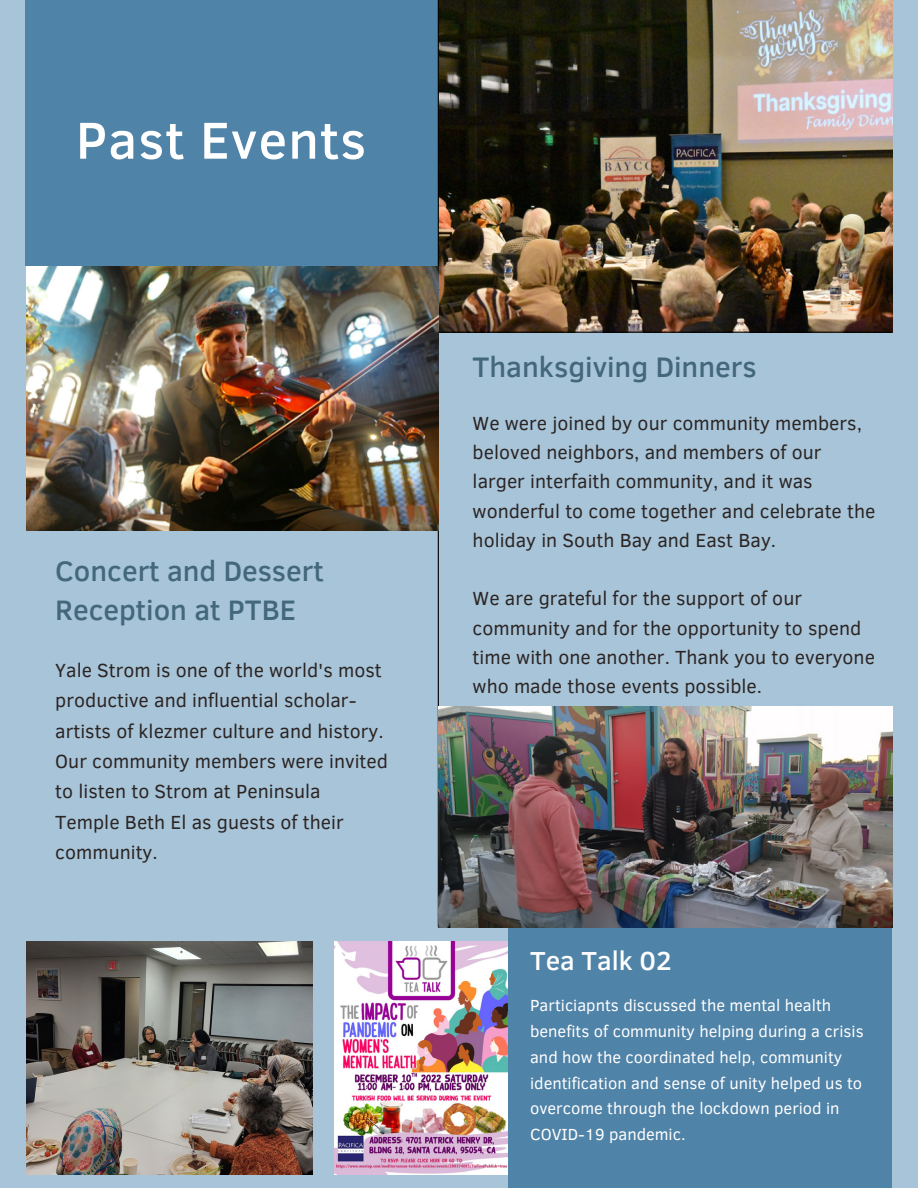
<style>
.page{position:relative;width:918px;height:1188px;background:#a8c4d8}
.page>*{position:absolute;margin:0;border:0;box-sizing:border-box;transform-origin:0 0}
.t1{font:500 52.95px "Clear Sans";letter-spacing:.02em;color:#fff}
.t2{font:500 28.95px/39.3px "Clear Sans";color:#43677b}
.t3{font:500 26.7px "Clear Sans";color:#fffefe}
.t4{font:19.5px/29.2px "Clear Sans";color:#2b2524}
.t5{font:16.5px/25.8px "Clear Sans";color:#fffefe}
</style>
<div class="page">
<div style="left:508px;top:927px;width:384px;height:261px;background:#4f83a8"></div>
<div style="left:25px;top:0;width:413px;height:266px;background:#4f83a8"></div>
<img style="left:439px;top:0;width:453px;height:332px">
<hr style="left:438px;top:332px;width:453px;height:1px;background:#000">
<hr style="left:438px;top:0;width:1px;height:927px;background:#000">
<img style="left:27px;top:266px;width:411px;height:265px">
<img style="left:335px;top:941px;width:172px;height:233px">
<img style="left:439px;top:707px;width:453px;height:220px">
<img style="left:27px;top:941px;width:285px;height:233px">
<h1 class="t1" style="left:76px;top:102px;width:292px">Past Events</h1>
<h2 class="t2" style="left:55px;top:549px;width:270px">Concert and Dessert<br>Reception at PTBE</h2>
<p class="t4" style="left:55px;top:654px;width:334px;line-height:30.3px">Yale Strom is one of the world's most productive and influential scholar&shy;artists of klezmer culture and history.<br>Our community members were invited to listen to Strom at Peninsula<br>Temple Beth El as guests of their community.</p>
<h2 class="t2" style="left:473px;top:346px;width:286px">Thanksgiving Dinners</h2>
<p class="t4" style="left:473px;top:407px;width:404px">We were joined by our community members, beloved neighbors, and members of our larger interfaith community, and it was wonderful to come together and celebrate the holiday in South Bay and East Bay.</p>
<p class="t4" style="left:473px;top:583px;width:404px">We are grateful for the support of our community and for the opportunity to spend time with one another. Thank you to everyone who made those events possible.</p>
<h3 class="t3" style="left:530px;top:941px;width:143px">Tea Talk 02</h3>
<p class="t5" style="left:530px;top:991px;width:335px">Particiapnts discussed the mental health benefits of community helping during a crisis and how the coordinated help, community identification and sense of unity helped us to overcome through the lockdown period in COVID-19 pandemic.</p>
</div>
